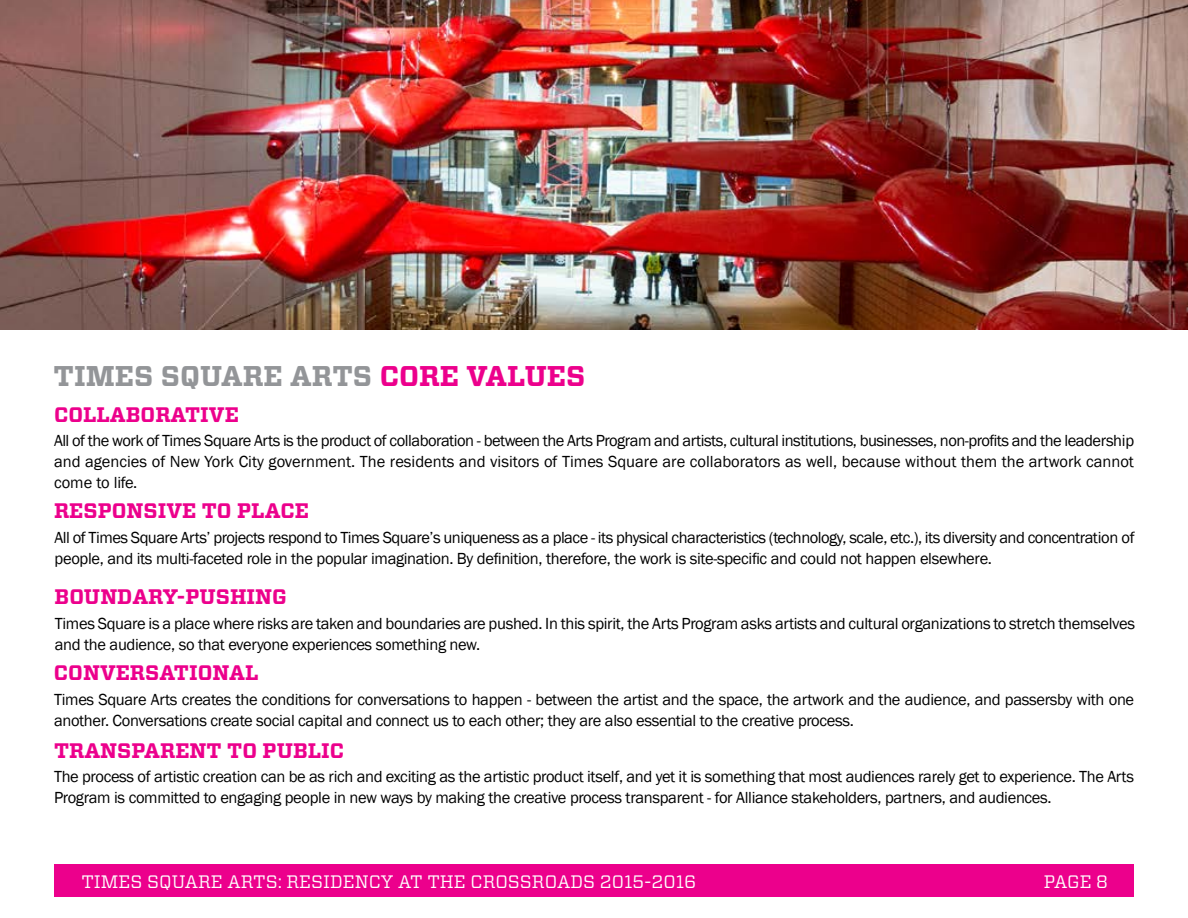
<style>
.page{position:relative;width:1188px;height:918px;background:#fff}
.page>*{position:absolute;margin:0;border:0;box-sizing:border-box;transform-origin:0 0}
.t1{font:700 28.5px "Vitesse";color:#939598}
.t2{font:700 28.5px "Vitesse";color:#ec008c}
.t3{font:700 21px "Vitesse";color:#ec008c}
.t4{font:18px "Vitesse";color:#fff}
.t5{font:16.5px/21px "Franklin Gothic";letter-spacing:-.02em;color:#000}
</style>
<div class="page">
<img style="left:0;top:0;width:1188px;height:329px">
<div style="left:54px;top:865px;width:1080px;height:32px;background:#ec008c"></div>
<h1 class="t1" style="left:54px;top:357px;width:189px">TIMES SQUARE</h1>
<h1 class="t1" style="left:290px;top:357px;width:42px">ARTS</h1>
<h1 class="t2" style="left:380px;top:357px;width:40px">CORE</h1>
<h1 class="t2" style="left:467px;top:357px;width:100px">VALUES</h1>
<p class="t3" style="left:54px;top:400px;width:101px">COLLABORATI</p>
<p class="t3" style="left:209px;top:400px;width:30px">VE</p>
<p class="t5" style="left:54px;top:431px;width:1082px;text-align:justify">All of the work of Times Square Arts is the product of collaboration - between the Arts Program and artists, cultural institutions, businesses, non-profits and the leadership and agencies of New York City government. The residents and visitors of Times Square are collaborators as well, because without them the artwork cannot come to life.</p>
<p class="t3" style="left:54px;top:497px;width:72px">RESPONSI</p>
<p class="t3" style="left:166px;top:497px;width:114px">VE TO PLACE</p>
<p class="t5" style="left:55px;top:527px;width:1082px">All of Times Square Arts’ projects respond to Times Square’s uniqueness as a place - its physical characteristics (technology, scale, etc.), its diversity and concentration of people, and its multi-faceted role in the popular imagination. By definition, therefore, the work is site-specific and could not happen elsewhere.</p>
<p class="t3" style="left:55px;top:583px;width:63px">BOUNDARY</p>
<p class="t3" style="left:177px;top:583px;width:54px">-PUSHIN</p>
<p class="t3" style="left:272px;top:583px;width:16px">G</p>
<p class="t5" style="left:55px;top:613px;width:1082px">Times Square is a place where risks are taken and boundaries are pushed. In this spirit, the Arts Program asks artists and cultural organizations to stretch themselves and the audience, so that everyone experiences something new.</p>
<p class="t3" style="left:54px;top:659px;width:78px">CONVERSATIONA</p>
<p class="t3" style="left:245px;top:659px;width:15px">L</p>
<p class="t5" style="left:54px;top:689px;width:1082px">Times Square Arts creates the conditions for conversations to happen - between the artist and the space, the artwork and the audience, and passersby with one another. Conversations create social capital and connect us to each other; they are also essential to the creative process.</p>
<p class="t3" style="left:54px;top:737px;width:17px">TRANS</p>
<p class="t3" style="left:131px;top:737px;width:30px">PARENT</p>
<p class="t3" style="left:227px;top:737px;width:106px">TO PUBLIC</p>
<p class="t5" style="left:54px;top:767px;width:1082px">The process of artistic creation can be as rich and exciting as the artistic product itself, and yet it is something that most audiences rarely get to experience. The Arts<br>Program is committed to engaging people in new ways by making the creative process transparent - for Alliance stakeholders, partners, and audiences.</p>
<p class="t4" style="left:81px;top:870px;width:616px">TIMES S QUARE ARTS: RESIDENCY AT THE CROSSROADS 2015-2016</p>
<p class="t4" style="left:1044px;top:869px;width:66px">PAGE 8</p>
</div>
